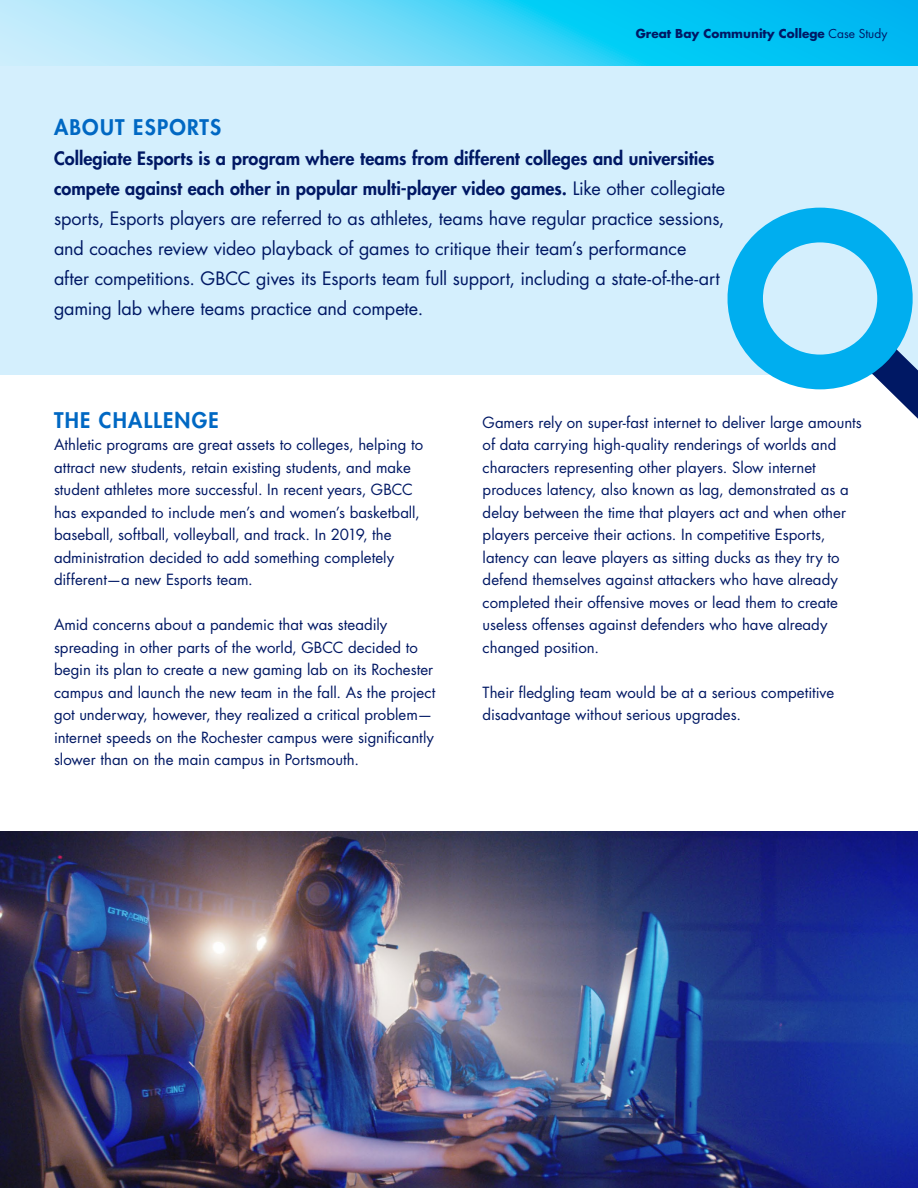
<style>
.page{position:relative;width:918px;height:1188px;background:#fff}
.page>*{position:absolute;margin:0;border:0;box-sizing:border-box;transform-origin:0 0}
.t1{font:800 21px "Futura Std";letter-spacing:.06em;color:#0068c3}
.t2{font:18px/30px "Futura Std";letter-spacing:-.005em;color:#001864}
.t3{font:15px/22.5px "Futura Std";color:#001864}
.t4{font:700 12px "Futura Std";color:#001864}
.s1{font-weight:400}
.s2{font-weight:800}
</style>
<div class="page">
<svg style="left:0;top:0;width:918px;height:67px;background:#58d5f7"></svg>
<div style="left:0;top:67px;width:918px;height:308px;background:#d4effd"></div>
<svg style="left:727px;top:208px;width:191px;height:211px"></svg>
<img style="left:0;top:831px;width:918px;height:357px">
<p class="t4" style="left:636px;top:25px;width:253px">Great Bay Community College <span class="s1">Case Study</span></p>
<h1 class="t1" style="left:54px;top:114px;width:169px">ABOUT ESPORTS</h1>
<p class="t2" style="left:54px;top:144px;width:673px"><span class="s2">Collegiate Esports is a program where teams from different colleges and universities compete against each other in popular multi-player video games.</span> Like other collegiate sports, Esports players are referred to as athletes, teams have regular practice sessions, and coaches review video playback of games to critique their team’s performance after competitions. GBCC gives its Esports team full support, including a state-of-the-art gaming lab where teams practice and compete.</p>
<h1 class="t1" style="left:54px;top:406px;width:166px">THE CHALLENGE</h1>
<p class="t3" style="left:54px;top:433px;width:371px">Athletic programs are great assets to colleges, helping to attract new students, retain existing students, and make student athletes more successful. In recent years, GBCC has expanded to include men’s and women’s basketball, baseball, softball, volleyball, and track. In 2019, the administration decided to add something completely different—a new Esports team.</p>
<p class="t3" style="left:54px;top:613px;width:383px">Amid concerns about a pandemic that was steadily spreading in other parts of the world, GBCC decided to begin its plan to create a new gaming lab on its Rochester campus and launch the new team in the fall. As the project got underway, however, they realized a critical problem— internet speeds on the Rochester campus were significantly slower than on the main campus in Portsmouth.</p>
<p class="t3" style="left:483px;top:411px;width:381px">Gamers rely on super-fast internet to deliver large amounts of data carrying high-quality renderings of worlds and characters representing other players. Slow internet produces latency, also known as lag, demonstrated as a delay between the time that players act and when other players perceive their actions. In competitive Esports, latency can leave players as sitting ducks as they try to defend themselves against attackers who have already completed their offensive moves or lead them to create useless offenses against defenders who have already changed position.</p>
<p class="t3" style="left:483px;top:681px;width:353px">Their fledgling team would be at a serious competitive disadvantage without serious upgrades.</p>
</div>
